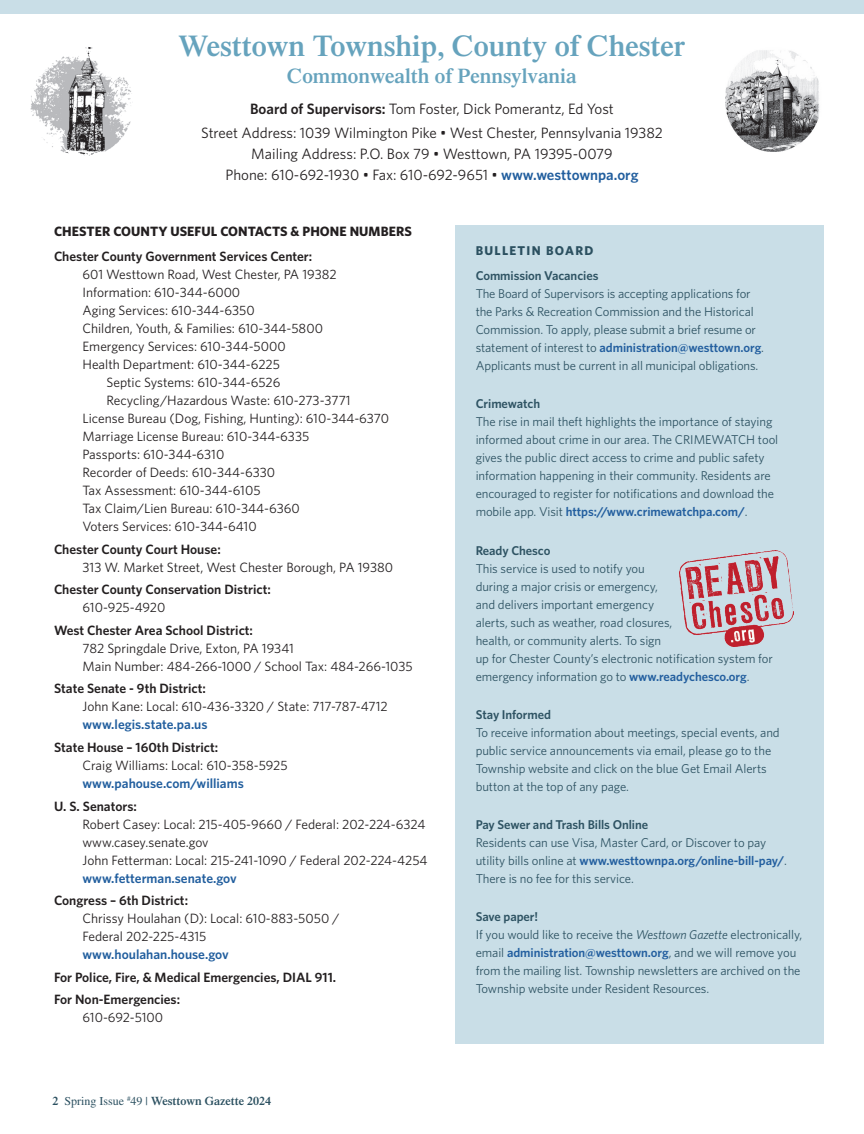
<style>
.page{position:relative;width:864px;height:1134px;background:#fff}
.page>*{position:absolute;margin:0;border:0;box-sizing:border-box;transform-origin:0 0}
.t1{font:600 30px "Times LT Std";color:#66a3bd}
.t2{font:600 21px "Times LT Std";color:#66a3bd}
.t3{font:15px/24px "Whitney";color:#231f20;text-align:center}
.t4{font:13.5px/18px "Whitney";color:#231f20}
.t5{font:600 13.5px/22.6px "Whitney";color:#231f20}
.t6{font:600 13.5px "Whitney";color:#215e9e}
.t7{font:700 13.5px "Whitney";letter-spacing:.005em;color:#231f20}
.t8{font:13.5px "Whitney";letter-spacing:-.02em;color:#231f20}
.t9{font:12.75px/18px "Whitney";letter-spacing:-.005em;color:#2e5363}
.t10{font:600 12.75px "Whitney";letter-spacing:-.005em;color:#2e5363}
.t11{font:700 12.75px "Whitney";letter-spacing:.1em;color:#2b5060}
.t12{font:600 12px "Times LT Std";color:#2b5060}
.s1{font-weight:600}
.s2{font-weight:600;color:#215e9e}
.s3{font-weight:400}
.s4{font-weight:600;color:#235f9f}
.s5{font-style:italic}
</style>
<div class="page">
<hr style="left:863px;top:920px;width:1px;height:214px;background:#66a3bd">
<div style="left:455px;top:226px;width:369px;height:818px;background:#c9dee7"></div>
<img style="left:726px;top:50px;width:93px;height:101px">
<img style="left:30px;top:47px;width:102px;height:109px">
<div style="left:0;top:0;width:864px;height:14px;background:#c9dee7"></div>
<img style="left:679px;top:551px;width:115px;height:95px">
<h1 class="t1" style="left:179px;top:28px;width:508px">Westtown Township, County of Chester</h1>
<h2 class="t2" style="left:287px;top:63px;width:291px">Commonwealth of Pennsylvania</h2>
<p class="t3" style="left:201px;top:97px;width:463px"><span class="s1">Board of Supervisors:</span> Tom Foster, Dick Pomerantz, Ed Yost<br>Street Address: 1039 Wilmington Pike • West Chester, Pennsylvania 19382</p>
<p class="t3" style="left:225px;top:143px;width:415px;line-height:21px">Mailing Address: P.O. Box 79 • Westtown, PA 19395-0079<br>Phone: 610-692-1930 • Fax: 610-692-9651 • <span class="s2">www.westtownpa.org</span></p>
<p class="t7" style="left:54px;top:223px;width:359px">CHESTER COUNTY USEFUL CONTACTS &amp; PHONE NUMBERS</p>
<p class="t5" style="left:54px;top:245px;width:260px">Chester County Government Services Center:</p>
<p class="t4" style="left:82px;top:265px;width:256px">601 Westtown Road, West Chester, PA 19382</p>
<p class="t4" style="left:82px;top:283px;width:159px">Information: 610-344-6000</p>
<p class="t4" style="left:82px;top:301px;width:174px">Aging Services: 610-344-6350</p>
<p class="t4" style="left:82px;top:319px;width:242px">Children, Youth, &amp; Families: 610-344-5800</p>
<p class="t4" style="left:82px;top:337px;width:205px">Emergency Services: 610-344-5000</p>
<p class="t4" style="left:82px;top:355px;width:199px">Health Department: 610-344-6225</p>
<p class="t4" style="left:107px;top:373px;width:175px">Septic Systems: 610-344-6526</p>
<p class="t4" style="left:107px;top:391px;width:246px">Recycling/Hazardous Waste: 610-273-3771</p>
<p class="t4" style="left:82px;top:409px;width:308px">License Bureau (Dog, Fishing, Hunting): 610-344-6370</p>
<p class="t4" style="left:82px;top:427px;width:228px">Marriage License Bureau: 610-344-6335</p>
<p class="t4" style="left:82px;top:445px;width:143px">Passports: 610-344-6310</p>
<p class="t4" style="left:82px;top:463px;width:194px">Recorder of Deeds: 610-344-6330</p>
<p class="t4" style="left:82px;top:481px;width:180px">Tax Assessment: 610-344-6105</p>
<p class="t4" style="left:82px;top:499px;width:219px">Tax Claim/Lien Bureau: 610-344-6360</p>
<p class="t4" style="left:82px;top:517px;width:176px">Voters Services: 610-344-6410</p>
<p class="t5" style="left:54px;top:537px;width:168px">Chester County Court House:</p>
<p class="t4" style="left:82px;top:558px;width:312px">313 W. Market Street, West Chester Borough, PA 19380</p>
<p class="t5" style="left:54px;top:578px;width:218px">Chester County Conservation District:</p>
<p class="t8" style="left:82px;top:599px;width:84px">610-925-4920</p>
<p class="t5" style="left:54px;top:619px;width:201px">West Chester Area School District:</p>
<p class="t4" style="left:82px;top:639px;width:332px">782 Springdale Drive, Exton, PA 19341<br>Main Number: 484-266-1000 / School Tax: 484-266-1035</p>
<p class="t5" style="left:54px;top:677px;width:153px">State Senate - 9th District:</p>
<p class="t4" style="left:82px;top:697px;width:307px">John Kane: Local: 610-436-3320 / State: 717-787-4712</p>
<p class="t6" style="left:82px;top:716px;width:127px">www.legis.state.pa.us</p>
<p class="t5" style="left:54px;top:736px;width:166px">State House – 160th District:</p>
<p class="t4" style="left:82px;top:756px;width:207px">Craig Williams: Local: 610-358-5925</p>
<p class="t6" style="left:82px;top:774px;width:163px">www.pahouse.com/williams</p>
<p class="t5" style="left:54px;top:794px;width:84px">U. S. Senators:</p>
<p class="t4" style="left:82px;top:815px;width:347px">Robert Casey: Local: 215-405-9660 / Federal: 202-224-6324 www.casey.senate.gov<br>John Fetterman: Local: 215-241-1090 / Federal 202-224-4254</p>
<p class="t6" style="left:82px;top:869px;width:156px">www.fetterman.senate.gov</p>
<p class="t5" style="left:54px;top:889px;width:136px">Congress – 6th District:</p>
<p class="t4" style="left:82px;top:909px;width:258px">Chrissy Houlahan (D): Local: 610-883-5050 /<br>Federal 202-225-4315</p>
<p class="t6" style="left:82px;top:945px;width:148px">www.houlahan.house.gov</p>
<p class="t5" style="left:54px;top:965px;width:284px">For Police, Fire, &amp; Medical Emergencies, DIAL 911.<br>For Non-Emergencies:</p>
<p class="t4" style="left:82px;top:1008px;width:82px">610-692-5100</p>
<p class="t12" style="left:52px;top:1094px;width:220px">2 <span class="s3">Spring Issue</span> <sup>#</sup><span class="s3">49 |</span> Westtown Gazette 2024</p>
<p class="t11" style="left:476px;top:242px;width:119px">BULLETIN BOARD</p>
<p class="t10" style="left:476px;top:267px;width:124px">Commission Vacancies</p>
<p class="t9" style="left:476px;top:284px;width:290px">The Board of Supervisors is accepting applications for the Parks &amp; Recreation Commission and the Historical Commission. To apply, please submit a brief resume or statement of interest to <span class="s4">administration@westtown.org</span>.<br>Applicants must be current in all municipal obligations.</p>
<p class="t10" style="left:476px;top:395px;width:66px">Crimewatch</p>
<p class="t9" style="left:476px;top:413px;width:304px">The rise in mail theft highlights the importance of staying informed about crime in our area. The CRIMEWATCH tool gives the public direct access to crime and public safety information happening in their community. Residents are encouraged to register for notifications and download the mobile app. Visit <span class="s4">https://www.crimewatchpa.com/</span>.</p>
<p class="t10" style="left:476px;top:542px;width:76px">Ready Chesco</p>
<p class="t9" style="left:476px;top:559px;width:299px">This service is used to notify you<br>during a major crisis or emergency,<br>and delivers important emergency<br>alerts, such as weather, road closures,<br>health, or community alerts. To sign<br>up for Chester County’s electronic notification system for emergency information go to <span class="s4">www.readychesco.org</span>.</p>
<p class="t10" style="left:476px;top:706px;width:77px">Stay Informed</p>
<p class="t9" style="left:476px;top:723px;width:306px">To receive information about meetings, special events, and public service announcements via email, please go to the Township website and click on the blue Get Email Alerts button at the top of any page.</p>
<p class="t10" style="left:476px;top:816px;width:174px">Pay Sewer and Trash Bills Online</p>
<p class="t9" style="left:476px;top:833px;width:313px">Residents can use Visa, Master Card, or Discover to pay utility bills online at <span class="s4">www.westtownpa.org/online-bill-pay/</span>.<br>There is no fee for this service.</p>
<p class="t9" style="left:476px;top:908px;width:328px"><span class="s1">Save paper!<br></span>If you would like to receive the <span class="s5">Westtown Gazette</span> electronically, email <span class="s4">administration@westtown.org</span>, and we will remove you from the mailing list. Township newsletters are archived on the Township website under Resident Resources.</p>
</div>
